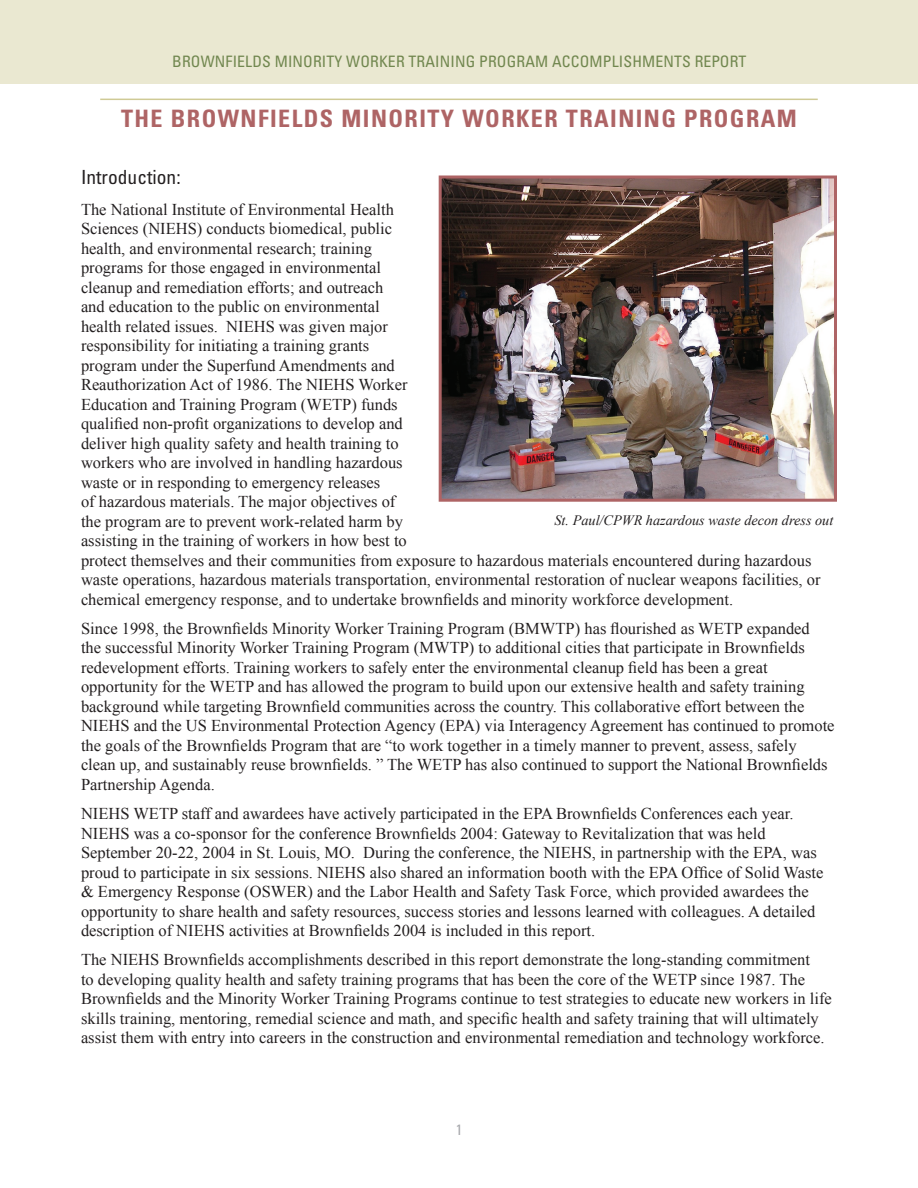
<style>
.page{position:relative;width:918px;height:1188px;background:#fff}
.page>*{position:absolute;margin:0;border:0;box-sizing:border-box;transform-origin:0 0}
.t1{font:700 condensed 24px "Univers";letter-spacing:.06em;color:#ae6465}
.t2{font:condensed 19.5px "Univers";color:#231f20}
.t3{font:16.5px/19.5px "Times New Roman";color:#231f20}
.t4{font:condensed 15.75px "Univers";letter-spacing:.01em;color:#71874f}
.t5{font:italic 14.25px "Times New Roman";color:#231f20}
</style>
<div class="page">
<div style="left:0;top:0;width:918px;height:84px;background:#eae8d1"></div>
<hr style="left:100px;top:99px;width:718px;height:1px;background:#cfca95">
<img style="left:443px;top:180px;width:390px;height:318px">
<div style="left:439px;top:176px;width:398px;height:326px;border:3px solid #ae6465"></div>
<p class="t4" style="left:172px;top:51px;width:576px">BROWNFIELDS MINORITY WORKER TRAINING PROGRAM ACCOMPLISHM ENTS REPORT</p>
<h1 class="t1" style="left:121px;top:104px;width:674px">THE BROWNFIELDS MINORITY WORKER TRAINING PROGRAM</h1>
<p class="t2" style="left:81px;top:165px;width:101px">I NTRODUCTION:</p>
<p class="t3" style="left:81px;top:199px;width:741px">The National Institute of Environmental Health<br>Sciences (NIEHS) conducts biomedical, public<br>health, and environmental research; training<br>programs for those engaged in environmental<br>cleanup and remediation efforts; and outreach<br>and education to the public on environmental<br>health related issues. NIEHS was given major<br>responsibility for initiating a training grants<br>program under the Superfund Amendments and<br>Reauthorization Act of 1986. The NIEHS Worker<br>Education and Training Program (WETP) funds<br>qualified non-profit organizations to develop and<br>deliver high quality safety and health training to<br>workers who are involved in handling hazardous<br>waste or in responding to emergency releases<br>of hazardous materials. The major objectives of<br>the program are to prevent work-related harm by<br>assisting in the training of workers in how best to<br>protect themselves and their communities from exposure to hazardous materials encountered during hazardous waste operations, hazardous materials transportation, environmental restoration of nuclear weapons facilities, or chemical emergency response, and to undertake brownfields and minority workforce development.</p>
<p class="t3" style="left:81px;top:618px;width:755px">Since 1998, the Brownfields Minority Worker Training Program (BMWTP) has flourished as WETP expanded<br>the successful Minority Worker Training Program (MWTP) to additional cities that participate in Brownfields redevelopment efforts. Training workers to safely enter the environmental cleanup field has been a great opportunity for the WETP and has allowed the program to build upon our extensive health and safety training background while targeting Brownfield communities across the country. This collaborative effort between the NIEHS and the US Environmental Protection Agency (EPA) via Interagency Agreement has continued to promote the goals of the Brownfields Program that are “to work together in a timely manner to prevent, assess, safely clean up, and sustainably reuse brownfields. ” The WETP has also continued to support the National Brownfields Partnership Agenda.</p>
<p class="t3" style="left:81px;top:804px;width:744px">NIEHS WETP staff and awardees have actively participated in the EPA Brownfields Conferences each year.<br>NIEHS was a co-sponsor for the conference Brownfields 2004: Gateway to Revitalization that was held September 20-22, 2004 in St. Louis, MO. During the conference, the NIEHS, in partnership with the EPA, was proud to participate in six sessions. NIEHS also shared an information booth with the EPA Office of Solid Waste &amp; Emergency Response (OSWER) and the Labor Health and Safety Task Force, which provided awardees the opportunity to share health and safety resources, success stories and lessons learned with colleagues. A detailed description of NIEHS activities at Brownfields 2004 is included in this report.</p>
<p class="t3" style="left:81px;top:950px;width:752px">The NIEHS Brownfields accomplishments described in this report demonstrate the long-standing commitment<br>to developing quality health and safety training programs that has been the core of the WETP since 1987. The Brownfields and the Minority Worker Training Programs continue to test strategies to educate new workers in life skills training, mentoring, remedial science and math, and specific health and safety training that will ultimately assist them with entry into careers in the construction and environmental remediation and technology workforce.</p>
<p class="t5" style="left:555px;top:512px;width:280px">St. Paul/CPWR hazardous waste decon dress out</p>
</div>
